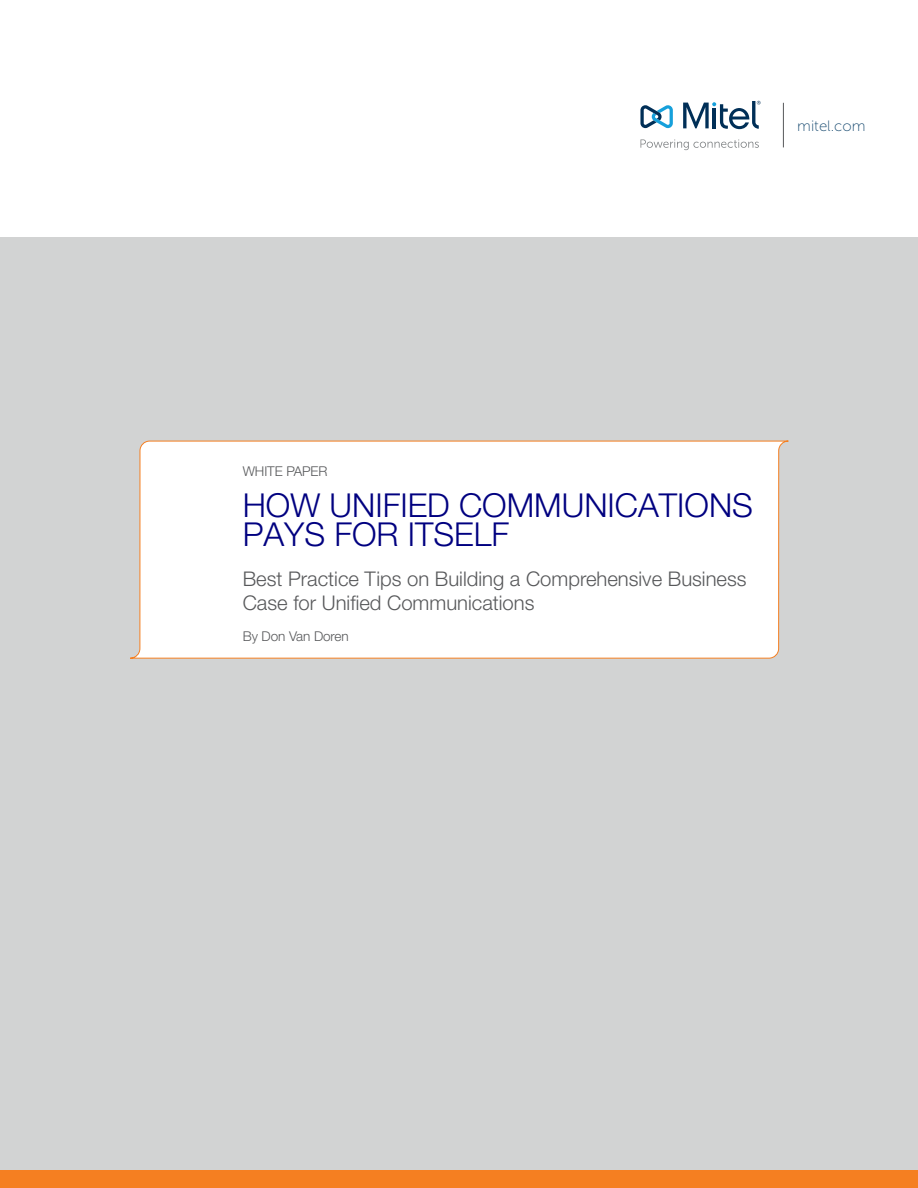
<style>
.page{position:relative;width:918px;height:1188px;background:#fff}
.page>*{position:absolute;margin:0;border:0;box-sizing:border-box;transform-origin:0 0}
.t1{font:300 33px/29.5px "Helvetica Neue LT Std";color:#000080}
.t2{font:300 20.25px/24.3px "Helvetica Neue LT Std";color:#57585a}
.t3{font:15px "Museo Sans 100";color:#174a70}
.t4{font:300 13.5px "Helvetica Neue LT Std";letter-spacing:-.005em;color:#57585a}
</style>
<div class="page">
<div style="left:0;top:238px;width:918px;height:949px;background:#d2d3d3"></div>
<div style="left:130px;top:440px;width:659px;height:219px;background:#fff"></div>
<div style="left:0;top:1171px;width:918px;height:17px;background:#f57f21"></div>
<hr style="left:783px;top:103px;width:1px;height:44px;background:#57585a">
<svg style="left:640px;top:139px;width:119px;height:11px"></svg>
<svg style="left:640px;top:105px;width:33px;height:23px"></svg>
<svg style="left:683px;top:101px;width:78px;height:28px"></svg>
<p class="t3" style="left:797px;top:118px;width:70px">mitel.com</p>
<p class="t4" style="left:243px;top:463px;width:77px">WHITE PAPER</p>
<h1 class="t1" style="left:243px;top:490px;width:512px">How Unified CommUniCations<br>Pays for itself</h1>
<p class="t2" style="left:243px;top:566px;width:505px">Best Practice Tips on Building a Comprehensive Business<br>Case for Unified Communications</p>
<p class="t4" style="left:243px;top:628px;width:108px">By Don Van Doren</p>
</div>
